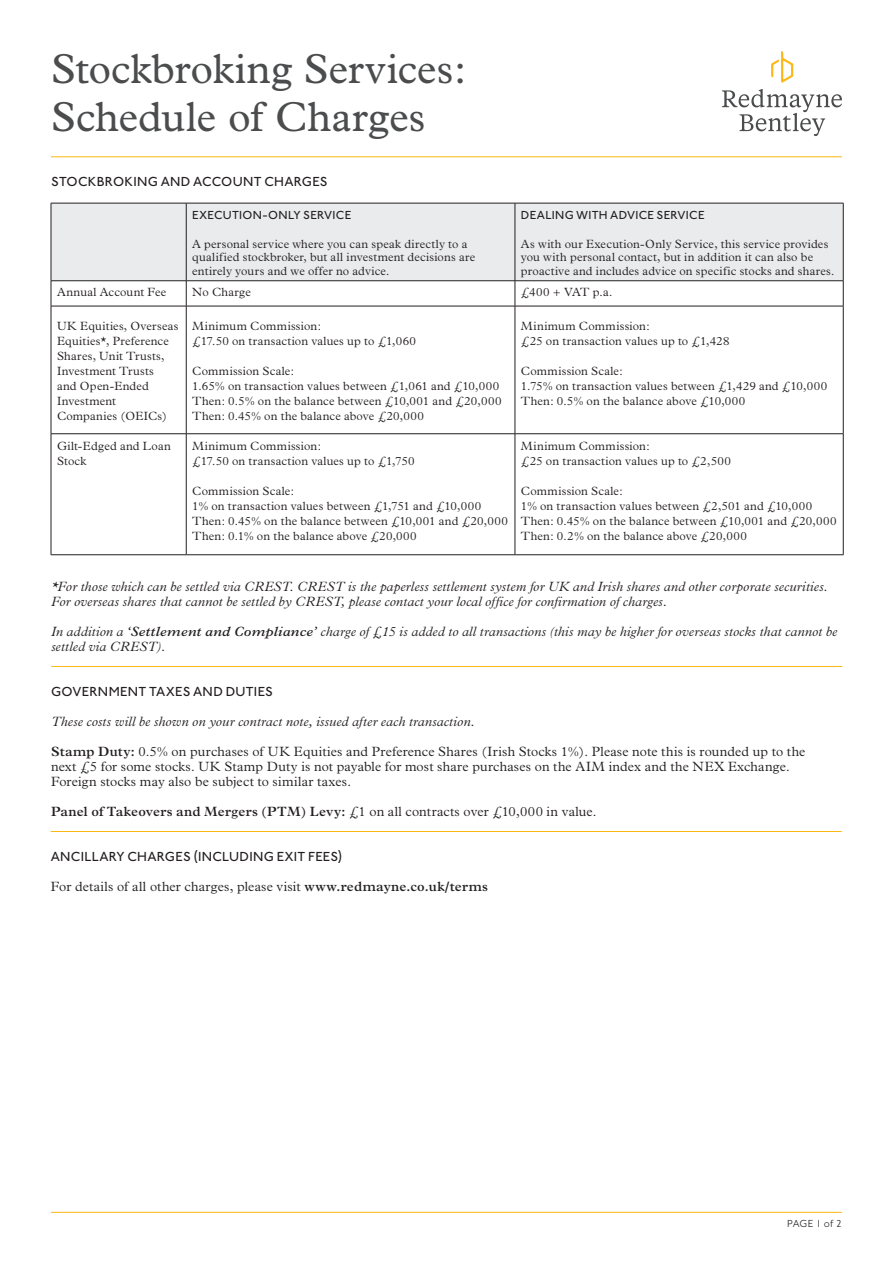
<style>
.page{position:relative;width:893px;height:1263px;background:#fff}
.page>*{position:absolute;margin:0;border:0;box-sizing:border-box;transform-origin:0 0}
.t1{font:42px/48px "Plantin";color:#4b4c4d}
.t2{font:italic 300 13.5px/15px "Plantin";letter-spacing:.01em;color:#231f20}
.t3{font:300 13.5px/15px "Plantin";letter-spacing:.01em;color:#231f20}
.t4{font:500 13.5px "Johnston ITC";letter-spacing:.02em;color:#231f20}
.t5{font:600 13.5px "Plantin";letter-spacing:.015em;color:#231f20}
.t6{font:300 12px/15px "Plantin";letter-spacing:.015em;color:#231f20}
.t7{font:500 12px "Johnston ITC";letter-spacing:.025em;color:#231f20}
.t8{font:300 10.5px "Johnston ITC";letter-spacing:.005em;color:#231f20}
.s1{font-weight:600}
.s2{font-weight:300}
</style>
<div class="page">
<svg style="left:722px;top:89px;width:120px;height:47px"></svg>
<svg style="left:771px;top:51px;width:22px;height:32px"></svg>
<hr style="left:51px;top:156px;width:791px;height:1px;background:#fcb814">
<hr style="left:51px;top:666px;width:791px;height:1px;background:#fcb814">
<hr style="left:51px;top:831px;width:791px;height:1px;background:#fcb814">
<hr style="left:51px;top:1212px;width:791px;height:1px;background:#fcb814">
<div style="left:52px;top:204px;width:791px;height:76px;background:#eaebec"></div>
<hr style="left:51px;top:203px;width:135px;height:1px;background:#231f20">
<hr style="left:51px;top:203px;width:1px;height:78px;background:#231f20">
<hr style="left:186px;top:203px;width:329px;height:1px;background:#231f20">
<hr style="left:186px;top:203px;width:1px;height:78px;background:#231f20">
<hr style="left:515px;top:203px;width:328px;height:1px;background:#231f20">
<hr style="left:515px;top:203px;width:1px;height:78px;background:#231f20">
<hr style="left:843px;top:203px;width:1px;height:78px;background:#231f20">
<hr style="left:51px;top:280px;width:135px;height:1px;background:#231f20">
<hr style="left:186px;top:280px;width:329px;height:1px;background:#231f20">
<hr style="left:515px;top:280px;width:328px;height:1px;background:#231f20">
<svg style="left:51px;top:281px;width:1px;height:25px"></svg>
<svg style="left:186px;top:281px;width:1px;height:25px"></svg>
<svg style="left:515px;top:281px;width:1px;height:25px"></svg>
<svg style="left:843px;top:281px;width:1px;height:25px"></svg>
<hr style="left:51px;top:306px;width:135px;height:1px;background:#231f20">
<hr style="left:51px;top:306px;width:1px;height:128px;background:#231f20">
<hr style="left:186px;top:306px;width:329px;height:1px;background:#231f20">
<hr style="left:186px;top:306px;width:1px;height:128px;background:#231f20">
<hr style="left:515px;top:306px;width:328px;height:1px;background:#231f20">
<hr style="left:515px;top:306px;width:1px;height:128px;background:#231f20">
<hr style="left:843px;top:306px;width:1px;height:128px;background:#231f20">
<hr style="left:51px;top:433px;width:135px;height:1px;background:#231f20">
<hr style="left:51px;top:434px;width:1px;height:121px;background:#231f20">
<hr style="left:186px;top:433px;width:329px;height:1px;background:#231f20">
<hr style="left:186px;top:434px;width:1px;height:121px;background:#231f20">
<hr style="left:515px;top:433px;width:328px;height:1px;background:#231f20">
<hr style="left:515px;top:434px;width:1px;height:121px;background:#231f20">
<hr style="left:843px;top:434px;width:1px;height:121px;background:#231f20">
<hr style="left:51px;top:554px;width:135px;height:1px;background:#231f20">
<hr style="left:186px;top:554px;width:329px;height:1px;background:#231f20">
<hr style="left:515px;top:554px;width:328px;height:1px;background:#231f20">
<h1 class="t1" style="left:51px;top:45px;width:417px">Stockbroking Services:<br>Schedule of Charges</h1>
<p class="t4" style="left:51px;top:174px;width:278px">STOCKBROKING AND ACCOUNT CHARGES</p>
<p class="t7" style="left:192px;top:208px;width:161px">EXECUTION-ONLY SERVICE</p>
<p class="t6" style="left:192px;top:237px;width:285px;line-height:13.5px">A personal service where you can speak directly to a qualified stockbroker, but all investment decisions are entirely yours and we offer no advice.</p>
<p class="t7" style="left:521px;top:208px;width:185px">DEALING WITH ADVICE SERVICE</p>
<p class="t6" style="left:521px;top:237px;width:315px;line-height:13.5px">As with our Execution-Only Service, this service provides you with personal contact, but in addition it can also be proactive and includes advice on specific stocks and shares.</p>
<p class="t6" style="left:57px;top:284px;width:111px">Annual Account Fee</p>
<p class="t6" style="left:192px;top:284px;width:60px">No Charge</p>
<p class="t6" style="left:521px;top:284px;width:93px">£400 + VAT p.a.</p>
<p class="t6" style="left:57px;top:319px;width:123px">UK Equities, Overseas<br>Equities*, Preference<br>Shares, Unit Trusts,<br>Investment Trusts<br>and Open-Ended<br>Investment<br>Companies (OEICs)</p>
<p class="t6" style="left:192px;top:319px;width:225px">Minimum Commission:<br>£17.50 on transaction values up to £1,060</p>
<p class="t6" style="left:521px;top:319px;width:210px">Minimum Commission:<br>£25 on transaction values up to £1,428</p>
<p class="t6" style="left:521px;top:364px;width:308px">Commission Scale:<br>1.75% on transaction values between £1,429 and £10,000<br>Then: 0.5% on the balance above £10,000</p>
<p class="t6" style="left:192px;top:364px;width:311px">Commission Scale:<br>1.65% on transaction values between £1,061 and £10,000<br>Then: 0.5% on the balance between £10,001 and £20,000<br>Then: 0.45% on the balance above £20,000</p>
<p class="t6" style="left:57px;top:439px;width:115px">Gilt-Edged and Loan<br>Stock</p>
<p class="t6" style="left:192px;top:439px;width:224px">Minimum Commission:<br>£17.50 on transaction values up to £1,750</p>
<p class="t6" style="left:192px;top:484px;width:317px">Commission Scale:<br>1% on transaction values between £1,751 and £10,000<br>Then: 0.45% on the balance between £10,001 and £20,000<br>Then: 0.1% on the balance above £20,000</p>
<p class="t6" style="left:521px;top:439px;width:211px">Minimum Commission:<br>£25 on transaction values up to £2,500</p>
<p class="t6" style="left:521px;top:484px;width:317px">Commission Scale:<br>1% on transaction values between £2,501 and £10,000<br>Then: 0.45% on the balance between £10,001 and £20,000<br>Then: 0.2% on the balance above £20,000</p>
<p class="t2" style="left:51px;top:579px;width:778px">*For those which can be settled via CREST. CREST is the paperless settlement system for UK and Irish shares and other corporate securities.<br>For overseas shares that cannot be settled by CREST, please contact your local office for confirmation of charges.</p>
<p class="t2" style="left:51px;top:624px;width:788px">In addition a <span class="s1">‘Settlement and Compliance’</span> charge of £15 is added to all transactions (this may be higher for overseas stocks that cannot be settled via CREST).</p>
<p class="t4" style="left:51px;top:684px;width:223px">GOVERNMENT TAXES AND DUTIES</p>
<p class="t2" style="left:51px;top:714px;width:425px">These costs will be shown on your contract note, issued after each transaction.</p>
<p class="t3" style="left:51px;top:744px;width:756px"><span class="s1">Stamp Duty:</span> 0.5% on purchases of UK Equities and Preference Shares (Irish Stocks 1%). Please note this is rounded up to the next £5 for some stocks. UK Stamp Duty is not payable for most share purchases on the AIM index and the NEX Exchange.<br>Foreign stocks may also be subject to similar taxes.</p>
<p class="t5" style="left:51px;top:804px;width:547px">Panel of Takeovers and Mergers (PTM) Levy: <span class="s2">£1 on all contracts over £10,000 in value.</span></p>
<p class="t4" style="left:51px;top:849px;width:293px">ANCILLARY CHARGES (INCLUDING EXIT FEES)</p>
<p class="t3" style="left:51px;top:879px;width:439px">For details of all other charges, please visit <span class="s1">www.redmayne.co.uk/terms</span></p>
<p class="t8" style="left:787px;top:1217px;width:56px">PAGE 1 of 2</p>
</div>
